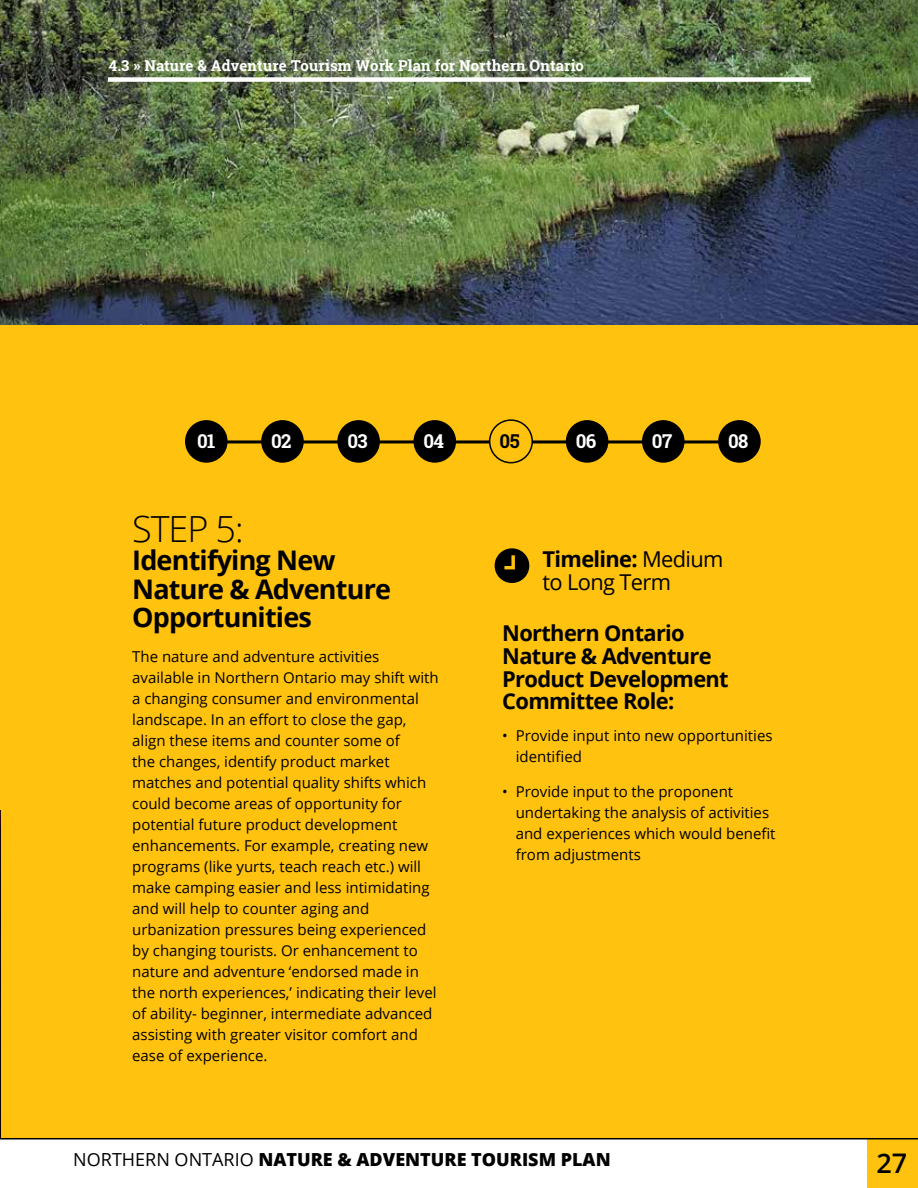
<style>
.page{position:relative;width:918px;height:1188px;background:#ffc20e}
.page>*{position:absolute;margin:0;border:0;box-sizing:border-box;transform-origin:0 0}
.t1{font:300 36px "Open Sans";color:#000}
.t2{font:700 27px/28.5px "Open Sans";letter-spacing:-.03em;color:#000}
.t3{font:600 27px "Open Sans";color:#000}
.t4{font:700 21.9px/22.8px "Open Sans";letter-spacing:-.03em;color:#000}
.t5{font:21.9px/23.1px "Open Sans";letter-spacing:-.03em;color:#000}
.t6{font:700 19.05px "Roboto Slab";letter-spacing:-.03em;color:#fff}
.t7{font:700 19.05px "Roboto Slab";color:#000}
.t8{font:800 18px "Open Sans";color:#000}
.t9{font:15px/21px "Open Sans";color:#000}
.t10{font:700 15px "Roboto Slab";letter-spacing:.01em;color:#fff}
.s1{font-weight:700}
.s2{font-weight:400}
</style>
<div class="page">
<img style="left:1px;top:0;width:917px;height:325px">
<div style="left:108px;top:77px;width:703px;height:5px;background:#fff"></div>
<svg style="left:495px;top:548px;width:34px;height:35px"></svg>
<hr style="left:211px;top:440px;width:548px;height:3px;background:#000">
<div style="left:185px;top:420px;width:43px;height:43px;background:#000;border-radius:50%"></div>
<div style="left:261px;top:420px;width:43px;height:43px;background:#000;border-radius:50%"></div>
<div style="left:337px;top:420px;width:43px;height:43px;background:#000;border-radius:50%"></div>
<div style="left:566px;top:420px;width:42px;height:43px;background:#000;border-radius:50%"></div>
<div style="left:414px;top:420px;width:42px;height:43px;background:#000;border-radius:50%"></div>
<div style="left:642px;top:420px;width:43px;height:43px;background:#000;border-radius:50%"></div>
<div style="left:490px;top:420px;width:42px;height:43px;background:#ffc20e;border-radius:50%"></div>
<div style="left:489px;top:419px;width:44px;height:44px;border:2px solid #000;border-radius:50%"></div>
<div style="left:718px;top:420px;width:43px;height:43px;background:#000;border-radius:50%"></div>
<img style="left:0;top:811px;width:1px;height:327px">
<div style="left:0;top:1139px;width:918px;height:49px;background:#fff"></div>
<div style="left:867px;top:1139px;width:51px;height:49px;background:#ffc20e"></div>
<hr style="left:0;top:1138px;width:918px;height:1px;background:#000">
<p class="t10" style="left:109px;top:56px;width:477px">4.3 » Nature &amp; Adventure Tourism Work Plan for Northern Ontario</p>
<p class="t6" style="left:197px;top:428px;width:20px">01</p>
<p class="t6" style="left:271px;top:428px;width:22px">02</p>
<p class="t6" style="left:347px;top:428px;width:22px">03</p>
<p class="t6" style="left:424px;top:428px;width:22px">04</p>
<p class="t7" style="left:500px;top:428px;width:22px">05</p>
<p class="t6" style="left:576px;top:428px;width:22px">06</p>
<p class="t6" style="left:652px;top:428px;width:22px">07</p>
<p class="t6" style="left:728px;top:428px;width:22px">08</p>
<h1 class="t1" style="left:132px;top:504px;width:113px">STEP 5:</h1>
<h2 class="t2" style="left:132px;top:546px;width:260px">Identifying New<br>Nature &amp; Adventure<br>Opportunities</h2>
<p class="t9" style="left:132px;top:645px;width:308px">The nature and adventure activities available in Northern Ontario may shift with a changing consumer and environmental landscape. In an effort to close the gap, align these items and counter some of<br>the changes, identify product market matches and potential quality shifts which could become areas of opportunity for potential future product development enhancements. For example, creating new programs (like yurts, teach reach etc.) will make camping easier and less intimidating and will help to counter aging and urbanization pressures being experienced by changing tourists. Or enhancement to nature and adventure ‘endorsed made in the north experiences,’ indicating their level of ability- beginner, intermediate advanced assisting with greater visitor comfort and ease of experience.</p>
<h3 class="t5" style="left:543px;top:547px;width:182px"><span class="s1">Timeline:</span> Medium to Long Term</h3>
<h3 class="t4" style="left:502px;top:621px;width:228px">Northern Ontario<br>Nature &amp; Adventure<br>Product Development<br>Committee Role:</h3>
<p class="t9" style="left:516px;top:725px;width:258px;text-indent:-14px">• Provide input into new opportunities identified</p>
<p class="t9" style="left:516px;top:780px;width:261px;text-indent:-14px">• Provide input to the proponent undertaking the analysis of activities and experiences which would benefit from adjustments</p>
<p class="t8" style="left:73px;top:1146px;width:539px"><span class="s2">NORTHERN ONTARIO</span> NATURE &amp; ADVENTURE TOURISM PLAN</p>
<h2 class="t3" style="left:876px;top:1145px;width:32px">27</h2>
</div>
